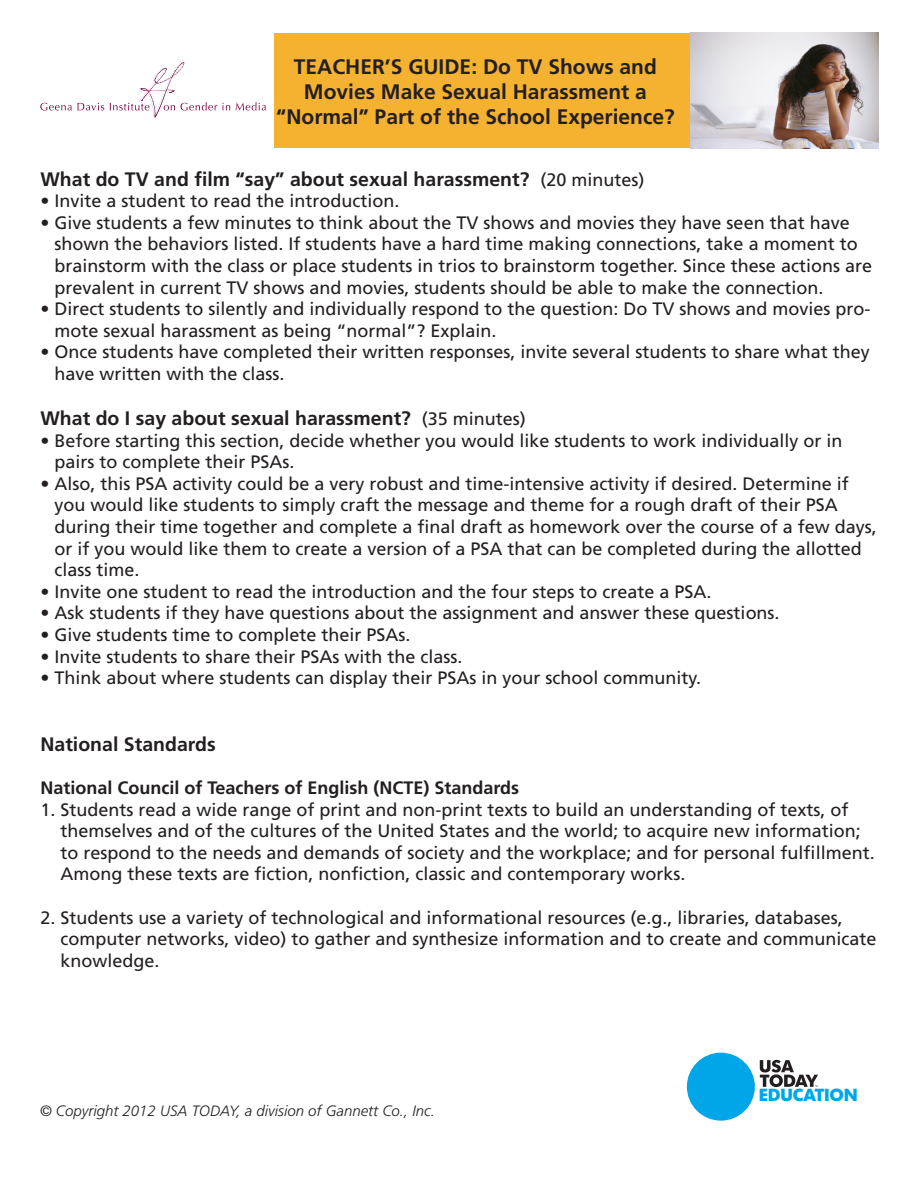
<style>
.page{position:relative;width:918px;height:1188px;background:#fff}
.page>*{position:absolute;margin:0;border:0;box-sizing:border-box;transform-origin:0 0}
.t1{font:700 21px/25.2px "Frutiger";color:#231f20;text-align:center}
.t2{font:700 19.5px "Frutiger";color:#231f20}
.t3{font:18px/21.6px "Frutiger";color:#231f20}
.t4{font:700 18px "Frutiger";color:#231f20}
.t5{font:700 17.4px "Futura Today";letter-spacing:-.005em;color:#00a6e8}
.t6{font:italic 300 15px "Frutiger";color:#231f20}
.s1{font-weight:400;font-size:18px}
</style>
<div class="page">
<img style="left:690px;top:33px;width:188px;height:115px">
<svg style="left:40px;top:103px;width:32px;height:7px"></svg>
<svg style="left:78px;top:103px;width:26px;height:7px"></svg>
<svg style="left:236px;top:102px;width:30px;height:8px"></svg>
<svg style="left:110px;top:62px;width:120px;height:56px"></svg>
<div style="left:274px;top:33px;width:416px;height:115px;background:#f5b230"></div>
<div style="left:687px;top:1053px;width:68px;height:68px;background:#00a6e8;border-radius:50%"></div>
<svg style="left:760px;top:1060px;width:58px;height:27px"></svg>
<p class="t1" style="left:294px;top:54px;width:364px">TEACHER’S GUIDE: Do TV Shows and<br>Movies Make Sexual Harassment a</p>
<p class="t1" style="left:276px;top:104px;width:400px">“Normal” Part of the School Experience?</p>
<p class="t2" style="left:40px;top:167px;width:605px">What do TV and film “say” about sexual harassment? <span class="s1">(20 minutes)</span></p>
<p class="t3" style="left:40px;top:190px;width:361px">• Invite a student to read the introduction.</p>
<p class="t3" style="left:54px;top:212px;width:819px;text-indent:-14px">• Give students a few minutes to think about the TV shows and movies they have seen that have shown the behaviors listed. If students have a hard time making connections, take a moment to brainstorm with the class or place students in trios to brainstorm together. Since these actions are prevalent in current TV shows and movies, students should be able to make the connection.</p>
<p class="t3" style="left:54px;top:298px;width:818px;text-indent:-14px">• Direct students to silently and individually respond to the question: Do TV shows and movies pro&shy;mote sexual harassment as being “normal”? Explain.</p>
<p class="t3" style="left:54px;top:341px;width:817px;text-indent:-14px">• Once students have completed their written responses, invite several students to share what they have written with the class.</p>
<p class="t2" style="left:40px;top:407px;width:487px">What do I say about sexual harassment? <span class="s1">(35 minutes)</span></p>
<p class="t3" style="left:54px;top:429px;width:790px;text-indent:-14px">• Before starting this section, decide whether you would like students to work individually or in pairs to complete their PSAs.</p>
<p class="t3" style="left:54px;top:473px;width:824px;text-indent:-14px">• Also, this PSA activity could be a very robust and time-intensive activity if desired. Determine if you would like students to simply craft the message and theme for a rough draft of their PSA during their time together and complete a final draft as homework over the course of a few days, or if you would like them to create a version of a PSA that can be completed during the allotted class time.</p>
<p class="t3" style="left:40px;top:581px;width:673px">• Invite one student to read the introduction and the four steps to create a PSA.</p>
<p class="t3" style="left:40px;top:602px;width:741px">• Ask students if they have questions about the assignment and answer these questions.</p>
<p class="t3" style="left:40px;top:624px;width:372px">• Give students time to complete their PSAs.</p>
<p class="t3" style="left:40px;top:645px;width:424px">• Invite students to share their PSAs with the class.</p>
<p class="t3" style="left:40px;top:667px;width:662px">• Think about where students can display their PSAs in your school community.</p>
<p class="t2" style="left:40px;top:733px;width:177px">National Standards</p>
<p class="t4" style="left:40px;top:777px;width:480px">National Council of Teachers of English (NCTE) Standards</p>
<p class="t3" style="left:60px;top:798px;width:816px;text-indent:-20px">1. Students read a wide range of print and non-print texts to build an understanding of texts, of themselves and of the cultures of the United States and the world; to acquire new information; to respond to the needs and demands of society and the workplace; and for personal fulfillment.<br>Among these texts are fiction, nonfiction, classic and contemporary works.</p>
<p class="t3" style="left:60px;top:906px;width:818px;text-indent:-20px">2. Students use a variety of technological and informational resources (e.g., libraries, databases, computer networks, video) to gather and synthesize information and to create and communicate knowledge.</p>
<p class="t6" style="left:40px;top:1103px;width:397px">© Copyright 2012 USA TODAY, a division of Gannett Co., Inc.</p>
<p class="t5" style="left:759px;top:1084px;width:101px">EDUCATION</p>
</div>
